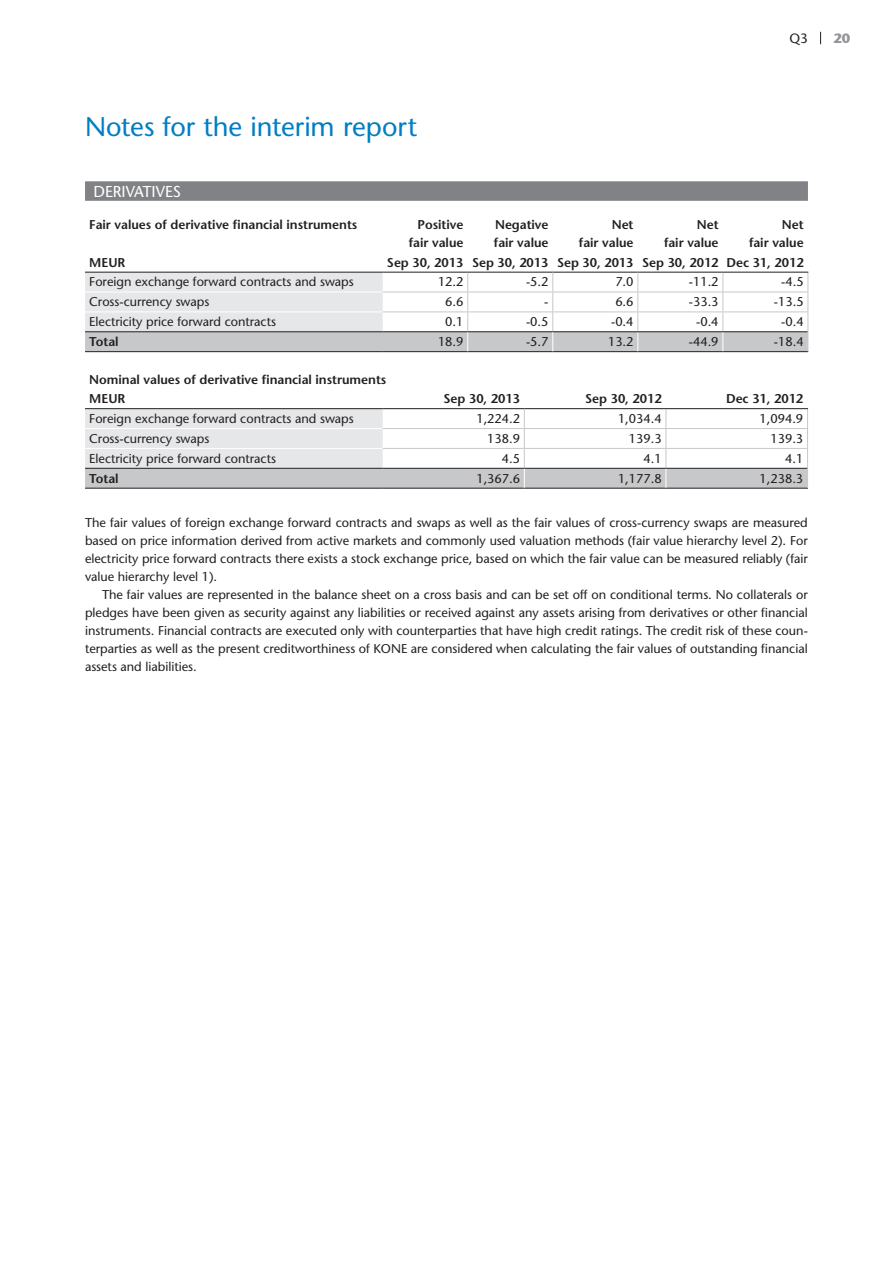
<style>
.page{position:relative;width:893px;height:1263px;background:#fff}
.page>*{position:absolute;margin:0;border:0;box-sizing:border-box;transform-origin:0 0}
.H_1_header_small{font:500 27px "Stone Sans Std";color:#007ec5}
.P_4_fina_header_bloc{font:500 15.75px "Stone Sans Std";letter-spacing:-.005em;color:#fff}
.t1{font:500 13.5px "Stone Sans Std";color:#231f20}
.t2{font:700 13.5px "Stone Sans Std";color:#939598}
.P_6_en_base_indent{font:500 12.75px/18px "Stone Sans Std";letter-spacing:-.005em;color:#231f20;text-align:justify}
.P_6_en_base{font:500 12.75px/18px "Stone Sans Std";letter-spacing:-.005em;color:#231f20;text-align:justify}
.Table_1_le{font:500 12.75px "Stone Sans Std";letter-spacing:-.005em;color:#231f20}
.Table_2_ri_bold{font:600 12.75px "Stone Sans Std";letter-spacing:-.005em;color:#231f20}
.Table_2_ri{font:500 12.75px "Stone Sans Std";letter-spacing:-.005em;color:#231f20}
.Table_1_le_bold{font:600 12.75px "Stone Sans Std";letter-spacing:-.005em;color:#231f20}
</style>
<div class="page">
<svg style="left:820px;top:32px;width:1px;height:12px"></svg>
<div style="left:85px;top:181px;width:723px;height:20px;background:#808285"></div>
<svg style="left:85px;top:272px;width:723px;height:80px"></svg>
<hr style="left:723px;top:331px;width:84px;height:1px;background:#231f20">
<hr style="left:524px;top:488px;width:142px;height:1px;background:#231f20">
<hr style="left:85px;top:488px;width:298px;height:1px;background:#231f20">
<hr style="left:383px;top:488px;width:141px;height:1px;background:#231f20">
<hr style="left:666px;top:488px;width:142px;height:1px;background:#231f20">
<hr style="left:524px;top:408px;width:142px;height:1px;background:#231f20">
<hr style="left:85px;top:408px;width:298px;height:1px;background:#231f20">
<hr style="left:383px;top:408px;width:141px;height:1px;background:#231f20">
<hr style="left:666px;top:408px;width:142px;height:1px;background:#231f20">
<svg style="left:85px;top:409px;width:723px;height:79px"></svg>
<hr style="left:666px;top:468px;width:141px;height:1px;background:#231f20">
<p class="H_1_header_small" style="left:85px;top:110px;width:333px">Notes for the interim report</p>
<p class="P_4_fina_header_bloc" style="left:94px;top:182px;width:89px">DERIVATIVES</p>
<p class="Table_1_le_bold" style="left:89px;top:217px;width:270px">Fair values of derivative financial instruments</p>
<p class="Table_2_ri_bold" style="left:418px;top:217px;width:47px">Positive</p>
<p class="Table_2_ri_bold" style="left:409px;top:235px;width:56px">fair value</p>
<p class="Table_2_ri_bold" style="left:495px;top:217px;width:55px">Negative</p>
<p class="Table_2_ri_bold" style="left:494px;top:235px;width:56px">fair value</p>
<p class="t1" style="left:789px;top:30px;width:20px">Q3</p>
<p class="t2" style="left:833px;top:30px;width:19px">20</p>
<p class="Table_2_ri_bold" style="left:612px;top:217px;width:23px">Net</p>
<p class="Table_2_ri_bold" style="left:579px;top:235px;width:56px">fair value</p>
<p class="Table_2_ri_bold" style="left:697px;top:217px;width:23px">Net</p>
<p class="Table_2_ri_bold" style="left:664px;top:235px;width:56px">fair value</p>
<p class="Table_2_ri_bold" style="left:782px;top:217px;width:23px">Net</p>
<p class="Table_2_ri_bold" style="left:749px;top:235px;width:56px">fair value</p>
<p class="Table_1_le_bold" style="left:89px;top:254px;width:38px">MEUR</p>
<p class="Table_2_ri_bold" style="left:387px;top:254px;width:78px">Sep 30, 2013</p>
<p class="Table_2_ri_bold" style="left:472px;top:254px;width:78px">Sep 30, 2013</p>
<p class="Table_2_ri_bold" style="left:557px;top:254px;width:78px">Sep 30, 2013</p>
<p class="Table_2_ri_bold" style="left:642px;top:254px;width:78px">Sep 30, 2012</p>
<p class="Table_2_ri_bold" style="left:726px;top:254px;width:79px">Dec 31, 2012</p>
<p class="Table_1_le" style="left:89px;top:274px;width:266px">Foreign exchange forward contracts and swaps</p>
<p class="Table_2_ri" style="left:438px;top:274px;width:27px">12.2</p>
<p class="Table_2_ri" style="left:526px;top:274px;width:24px">-5.2</p>
<p class="Table_2_ri" style="left:615px;top:274px;width:20px">7.0</p>
<p class="Table_2_ri" style="left:689px;top:274px;width:31px">-11.2</p>
<p class="Table_2_ri" style="left:781px;top:274px;width:24px">-4.5</p>
<p class="Table_1_le" style="left:89px;top:294px;width:122px">Cross-currency swaps</p>
<p class="Table_2_ri" style="left:445px;top:294px;width:20px">6.6</p>
<p class="Table_2_ri" style="left:544px;top:294px;width:6px">-</p>
<p class="Table_2_ri" style="left:615px;top:294px;width:20px">6.6</p>
<p class="Table_2_ri" style="left:689px;top:294px;width:31px">-33.3</p>
<p class="Table_2_ri" style="left:774px;top:294px;width:31px">-13.5</p>
<p class="Table_1_le" style="left:89px;top:314px;width:188px">Electricity price forward contracts</p>
<p class="Table_2_ri" style="left:445px;top:314px;width:20px">0.1</p>
<p class="Table_2_ri" style="left:526px;top:314px;width:24px">-0.5</p>
<p class="Table_2_ri" style="left:611px;top:314px;width:24px">-0.4</p>
<p class="Table_2_ri" style="left:696px;top:314px;width:24px">-0.4</p>
<p class="Table_2_ri" style="left:781px;top:314px;width:24px">-0.4</p>
<p class="Table_1_le_bold" style="left:89px;top:334px;width:31px">Total</p>
<p class="Table_2_ri" style="left:438px;top:334px;width:27px">18.9</p>
<p class="Table_2_ri" style="left:526px;top:334px;width:24px">-5.7</p>
<p class="Table_2_ri" style="left:608px;top:334px;width:27px">13.2</p>
<p class="Table_2_ri" style="left:689px;top:334px;width:31px">-44.9</p>
<p class="Table_2_ri" style="left:774px;top:334px;width:31px">-18.4</p>
<p class="Table_1_le_bold" style="left:89px;top:372px;width:299px">Nominal values of derivative financial instruments</p>
<p class="Table_1_le_bold" style="left:89px;top:391px;width:38px">MEUR</p>
<p class="Table_2_ri_bold" style="left:444px;top:391px;width:78px">Sep 30, 2013</p>
<p class="Table_2_ri_bold" style="left:585px;top:391px;width:78px">Sep 30, 2012</p>
<p class="Table_2_ri_bold" style="left:726px;top:391px;width:79px">Dec 31, 2012</p>
<p class="Table_1_le" style="left:89px;top:411px;width:266px">Foreign exchange forward contracts and swaps</p>
<p class="Table_2_ri" style="left:476px;top:411px;width:45px">1,224.2</p>
<p class="Table_2_ri" style="left:618px;top:411px;width:45px">1,034.4</p>
<p class="Table_2_ri" style="left:760px;top:411px;width:45px">1,094.9</p>
<p class="Table_1_le" style="left:89px;top:431px;width:122px">Cross-currency swaps</p>
<p class="Table_2_ri" style="left:487px;top:431px;width:34px">138.9</p>
<p class="Table_2_ri" style="left:629px;top:431px;width:34px">139.3</p>
<p class="Table_2_ri" style="left:770px;top:431px;width:34px">139.3</p>
<p class="Table_1_le" style="left:89px;top:451px;width:188px">Electricity price forward contracts</p>
<p class="Table_2_ri" style="left:502px;top:451px;width:20px">4.5</p>
<p class="Table_2_ri" style="left:643px;top:451px;width:20px">4.1</p>
<p class="Table_2_ri" style="left:785px;top:451px;width:20px">4.1</p>
<p class="Table_1_le_bold" style="left:89px;top:470px;width:31px">Total</p>
<p class="Table_2_ri" style="left:476px;top:470px;width:45px">1,367.6</p>
<p class="Table_2_ri" style="left:618px;top:470px;width:45px">1,177.8</p>
<p class="Table_2_ri" style="left:760px;top:470px;width:45px">1,238.3</p>
<p class="P_6_en_base" style="left:85px;top:513px;width:724px">The fair values of foreign exchange forward contracts and swaps as well as the fair values of cross-currency swaps are measured based on price information derived from active markets and commonly used valuation methods (fair value hierarchy level 2). For electricity price forward contracts there exists a stock exchange price, based on which the fair value can be measured reliably (fair value hierarchy level 1).</p>
<p class="P_6_en_base_indent" style="left:85px;top:585px;width:724px;text-indent:17px">The fair values are represented in the balance sheet on a cross basis and can be set off on conditional terms. No collaterals or pledges have been given as security against any liabilities or received against any assets arising from derivatives or other financial instruments. Financial contracts are executed only with counterparties that have high credit ratings. The credit risk of these coun&shy;terparties as well as the present creditworthiness of KONE are considered when calculating the fair values of outstanding financial assets and liabilities.</p>
</div>
